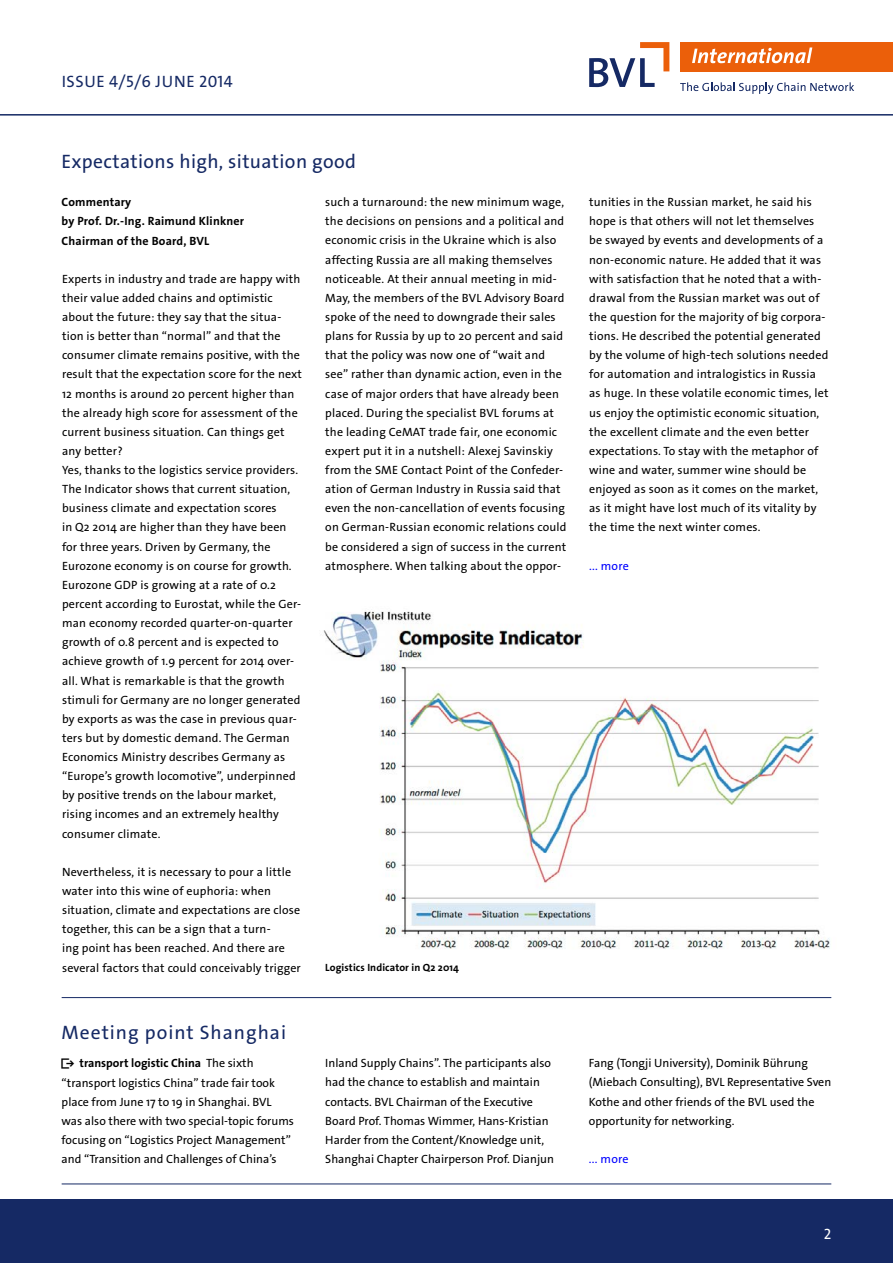
<style>
.page{position:relative;width:893px;height:1263px;background:#fff}
.page>*{position:absolute;margin:0;border:0;box-sizing:border-box;transform-origin:0 0}
.t1{font:19.5px "The Sans LP5 Plain";letter-spacing:.02em;color:#152964}
.t2{font:19.5px "The Sans LP5 Plain";letter-spacing:.05em;color:#152964}
.t3{font:16.5px "The Sans LP5 Plain";letter-spacing:.035em;color:#152964}
.t4{font:15px "The Sans LP5 Plain";color:#fff}
.t5{font:12px/19.2px "The Sans LP5 Plain";letter-spacing:.015em;color:#000}
.t6{font:12px/19.2px "The Sans LP7 Bld";letter-spacing:.015em;color:#000}
.t7{font:12px "The Sans LP5 Plain";letter-spacing:.02em;color:#00f}
.t8{font:10.5px "The Sans LP7 Bld";letter-spacing:.01em;color:#000}
.s1{font-family:"The Sans LP5 Plain"}
</style>
<div class="page">
<div style="left:0;top:1199px;width:893px;height:64px;background:#152964"></div>
<hr style="left:0;top:114px;width:893px;height:2px;background:#152964">
<div style="left:680px;top:42px;width:213px;height:29px;background:#eb5f0a"></div>
<svg style="left:589px;top:42px;width:80px;height:45px"></svg>
<svg style="left:692px;top:47px;width:120px;height:16px"></svg>
<svg style="left:680px;top:82px;width:174px;height:12px"></svg>
<img style="left:323px;top:611px;width:507px;height:338px">
<hr style="left:62px;top:997px;width:769px;height:1px;background:#152964">
<hr style="left:62px;top:1183px;width:769px;height:1px;background:#152964">
<h2 class="t3" style="left:62px;top:71px;width:172px">ISSUE 4/5/6 JUNE 2014</h2>
<h1 class="t1" style="left:62px;top:149px;width:296px">Expectations high, situation good</h1>
<p class="t6" style="left:62px;top:193px;width:184px">Commentary<br>by Prof. Dr.-Ing. Raimund Klinkner<br>Chairman of the Board, BVL</p>
<p class="t5" style="left:325px;top:193px;width:243px">such a turnaround: the new minimum wage, the decisions on pensions and a political and economic crisis in the Ukraine which is also affecting Russia are all making themselves noticeable. At their annual meeting in mid-May, the members of the BVL Advisory Board spoke of the need to downgrade their sales plans for Russia by up to 20 percent and said that the policy was now one of “wait and see” rather than dynamic action, even in the case of major orders that have already been placed. During the specialist BVL forums at the leading CeMAT trade fair, one economic expert put it in a nutshell: Alexej Savinskiy from the SME Contact Point of the Confeder&shy;ation of German Industry in Russia said that even the non-cancellation of events focusing on German-Russian economic relations could be considered a sign of success in the current atmosphere. When talking about the oppor-</p>
<p class="t5" style="left:589px;top:193px;width:241px">tunities in the Russian market, he said his hope is that others will not let themselves be swayed by events and developments of a non-economic nature. He added that it was with satisfaction that he noted that a with&shy;drawal from the Russian market was out of the question for the majority of big corpora&shy;tions. He described the potential generated by the volume of high-tech solutions needed for automation and intralogistics in Russia as huge. In these volatile economic times, let us enjoy the optimistic economic situation, the excellent climate and the even better expectations. To stay with the metaphor of wine and water, summer wine should be enjoyed as soon as it comes on the market, as it might have lost much of its vitality by the time the next winter comes.</p>
<p class="t5" style="left:62px;top:269px;width:242px">Experts in industry and trade are happy with their value added chains and optimistic about the future: they say that the situa&shy;tion is better than “normal” and that the consumer climate remains positive, with the result that the expectation score for the next 12 months is around 20 percent higher than the already high score for assessment of the current business situation. Can things get any better?<br>Yes, thanks to the logistics service providers.<br>The Indicator shows that current situation, business climate and expectation scores<br>in Q2 2014 are higher than they have been for three years. Driven by Germany, the Eurozone economy is on course for growth.<br>Eurozone GDP is growing at a rate of 0.2 percent according to Eurostat, while the Ger&shy;man economy recorded quarter-on-quarter growth of 0.8 percent and is expected to achieve growth of 1.9 percent for 2014 over&shy;all. What is remarkable is that the growth stimuli for Germany are no longer generated by exports as was the case in previous quar&shy;ters but by domestic demand. The German Economics Ministry describes Germany as “Europe’s growth locomotive”, underpinned by positive trends on the labour market, rising incomes and an extremely healthy consumer climate.</p>
<p class="t5" style="left:62px;top:862px;width:240px">Nevertheless, it is necessary to pour a little water into this wine of euphoria: when situation, climate and expectations are close together, this can be a sign that a turn-<br>ing point has been reached. And there are several factors that could conceivably trigger</p>
<p class="t7" style="left:589px;top:558px;width:41px">... more</p>
<p class="t8" style="left:325px;top:961px;width:135px">Logistics Indicator in Q2 2014</p>
<h1 class="t2" style="left:62px;top:1019px;width:226px">Meeting point Shanghai</h1>
<p class="t6" style="left:62px;top:1054px;width:193px">• transport logistic China <span class="s1">The sixth</span></p>
<p class="t5" style="left:62px;top:1073px;width:234px">“transport logistics China” trade fair took place from June 17 to 19 in Shanghai. BVL was also there with two special-topic forums focusing on “Logistics Project Management” and “Transition and Challenges of China’s</p>
<p class="t5" style="left:325px;top:1054px;width:230px">Inland Supply Chains”. The participants also had the chance to establish and maintain contacts. BVL Chairman of the Executive Board Prof. Thomas Wimmer, Hans-Kristian Harder from the Content/Knowledge unit, Shanghai Chapter Chairperson Prof. Dianjun</p>
<p class="t5" style="left:589px;top:1054px;width:244px">Fang (Tongji University), Dominik Bührung (Miebach Consulting), BVL Representative Sven Kothe and other friends of the BVL used the opportunity for networking.</p>
<p class="t7" style="left:589px;top:1151px;width:41px">... more</p>
<p class="t4" style="left:824px;top:1224px;width:9px">2</p>
</div>
